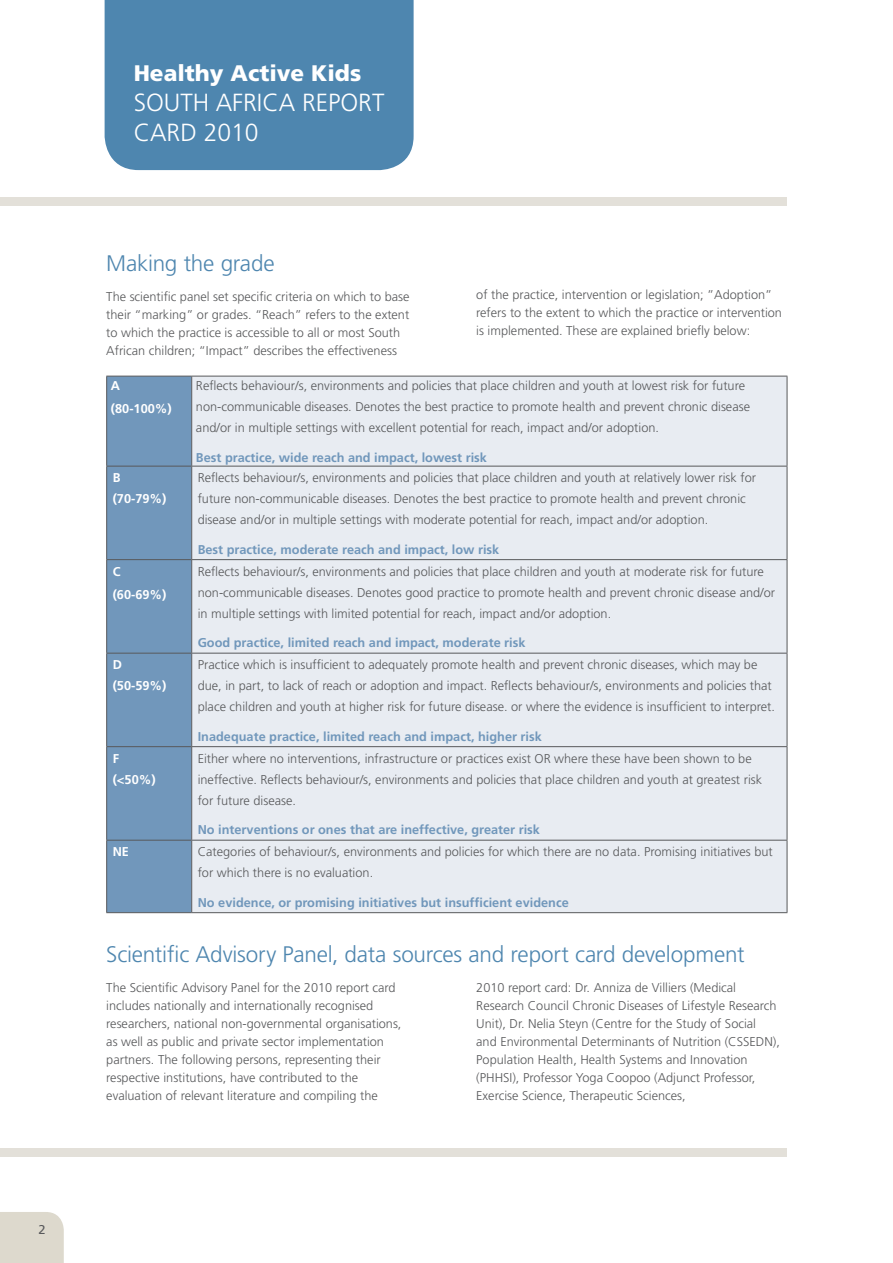
<style>
.page{position:relative;width:893px;height:1263px;background:#fff}
.page>*{position:absolute;margin:0;border:0;box-sizing:border-box;transform-origin:0 0}
.t1{font:300 24.75px/30px "Frutiger";color:#fff}
.t2{font:300 22.5px "Frutiger";letter-spacing:-.01em;color:#4e86af}
.t3{font:900 22.5px "Frutiger";color:#fff}
.t4{font:300 12.75px/18px "Frutiger";color:#58595b}
.t5{font:700 12.75px "Frutiger";color:#7197bb}
.t6{font:700 12.75px/21px "Frutiger";color:#fff}
.t7{font:12.75px "Frutiger";color:#58595b}
</style>
<div class="page">
<div style="left:0;top:198px;width:787px;height:8px;background:#e3e0d9"></div>
<div style="left:0;top:1148px;width:787px;height:9px;background:#e3e0d9"></div>
<div style="left:0;top:1212px;width:64px;height:51px;background:#ddd9cd"></div>
<div style="left:107px;top:377px;width:84px;height:535px;background:#7197bb"></div>
<div style="left:192px;top:377px;width:595px;height:535px;background:#e8ecf2"></div>
<hr style="left:106px;top:376px;width:86px;height:1px;background:#58595b">
<hr style="left:106px;top:376px;width:1px;height:90px;background:#58595b">
<hr style="left:192px;top:376px;width:595px;height:1px;background:#58595b">
<hr style="left:191px;top:376px;width:1px;height:90px;background:#58595b">
<hr style="left:787px;top:376px;width:1px;height:90px;background:#58595b">
<hr style="left:106px;top:466px;width:86px;height:1px;background:#58595b">
<hr style="left:106px;top:466px;width:1px;height:93px;background:#58595b">
<hr style="left:106px;top:559px;width:86px;height:1px;background:#58595b">
<hr style="left:106px;top:560px;width:1px;height:93px;background:#58595b">
<hr style="left:106px;top:653px;width:86px;height:1px;background:#58595b">
<hr style="left:106px;top:653px;width:1px;height:93px;background:#58595b">
<hr style="left:106px;top:746px;width:86px;height:1px;background:#58595b">
<hr style="left:106px;top:747px;width:1px;height:93px;background:#58595b">
<hr style="left:106px;top:840px;width:86px;height:1px;background:#58595b">
<hr style="left:106px;top:840px;width:1px;height:72px;background:#58595b">
<hr style="left:106px;top:912px;width:86px;height:1px;background:#58595b">
<hr style="left:192px;top:466px;width:595px;height:1px;background:#58595b">
<hr style="left:191px;top:466px;width:1px;height:93px;background:#58595b">
<hr style="left:787px;top:466px;width:1px;height:93px;background:#58595b">
<hr style="left:192px;top:559px;width:595px;height:1px;background:#58595b">
<hr style="left:191px;top:560px;width:1px;height:93px;background:#58595b">
<hr style="left:787px;top:560px;width:1px;height:93px;background:#58595b">
<hr style="left:192px;top:653px;width:595px;height:1px;background:#58595b">
<hr style="left:191px;top:653px;width:1px;height:93px;background:#58595b">
<hr style="left:787px;top:653px;width:1px;height:93px;background:#58595b">
<hr style="left:192px;top:746px;width:595px;height:1px;background:#58595b">
<hr style="left:191px;top:747px;width:1px;height:93px;background:#58595b">
<hr style="left:787px;top:747px;width:1px;height:93px;background:#58595b">
<hr style="left:192px;top:840px;width:595px;height:1px;background:#58595b">
<hr style="left:191px;top:840px;width:1px;height:72px;background:#58595b">
<hr style="left:787px;top:840px;width:1px;height:72px;background:#58595b">
<hr style="left:192px;top:912px;width:595px;height:1px;background:#58595b">
<div style="left:105px;top:0;width:309px;height:170px;background:#4e86af"></div>
<p class="t7" style="left:39px;top:1222px;width:9px">2</p>
<h2 class="t3" style="left:134px;top:60px;width:229px">Healthy Active Kids</h2>
<h1 class="t1" style="left:134px;top:88px;width:252px">SOUTH AFRICA REPORT<br>CARD 2010</h1>
<h2 class="t2" style="left:106px;top:250px;width:170px">Making the grade</h2>
<p class="t4" style="left:106px;top:288px;width:305px">The scientific panel set specific criteria on which to base their “marking” or grades. “Reach” refers to the extent to which the practice is accessible to all or most South African children; “Impact” describes the effectiveness</p>
<p class="t4" style="left:476px;top:286px;width:307px">of the practice, intervention or legislation; ”Adoption” refers to the extent to which the practice or intervention is implemented. These are explained briefly below:</p>
<p class="t6" style="left:111px;top:374px;width:62px;line-height:23.1px">A (80-100%)</p>
<p class="t4" style="left:196px;top:375px;width:556px;line-height:21px">Reflects behaviour/s, environments and policies that place children and youth at lowest risk for future non-communicable diseases. Denotes the best practice to promote health and prevent chronic disease and/or in multiple settings with excellent potential for reach, impact and/or adoption.</p>
<p class="t5" style="left:196px;top:450px;width:292px">Best practice, wide reach and impact, lowest risk</p>
<p class="t6" style="left:113px;top:467px;width:55px">B (70-79%)</p>
<p class="t4" style="left:198px;top:467px;width:560px;line-height:21px">Reflects behaviour/s, environments and policies that place children and youth at relatively lower risk for future non-communicable diseases. Denotes the best practice to promote health and prevent chronic disease and/or in multiple settings with moderate potential for reach, impact and/or adoption.</p>
<p class="t5" style="left:198px;top:542px;width:303px">Best practice, moderate reach and impact, low risk</p>
<p class="t6" style="left:113px;top:559px;width:55px;line-height:23.1px">C (60-69%)</p>
<p class="t4" style="left:198px;top:561px;width:579px;line-height:21px">Reflects behaviour/s, environments and policies that place children and youth at moderate risk for future non-communicable diseases. Denotes good practice to promote health and prevent chronic disease and/or in multiple settings with limited potential for reach, impact and/or adoption.</p>
<p class="t5" style="left:198px;top:635px;width:329px">Good practice, limited reach and impact, moderate risk</p>
<p class="t6" style="left:113px;top:654px;width:55px">D (50-59%)</p>
<p class="t4" style="left:198px;top:654px;width:579px;line-height:21px">Practice which is insufficient to adequately promote health and prevent chronic diseases, which may be due, in part, to lack of reach or adoption and impact. Reflects behaviour/s, environments and policies that place children and youth at higher risk for future disease. or where the evidence is insufficient to interpret.</p>
<p class="t5" style="left:198px;top:729px;width:346px">Inadequate practice, limited reach and impact, higher risk</p>
<p class="t6" style="left:113px;top:747px;width:45px">F (&lt;50%)</p>
<p class="t4" style="left:198px;top:748px;width:566px;line-height:21px">Either where no interventions, infrastructure or practices exist OR where these have been shown to be ineffective. Reflects behaviour/s, environments and policies that place children and youth at greatest risk for future disease.</p>
<p class="t5" style="left:198px;top:822px;width:344px">No interventions or ones that are ineffective, greater risk</p>
<p class="t6" style="left:113px;top:841px;width:18px">NE</p>
<p class="t4" style="left:198px;top:841px;width:577px;line-height:21px">Categories of behaviour/s, environments and policies for which there are no data. Promising initiatives but for which there is no evaluation.</p>
<p class="t5" style="left:198px;top:895px;width:373px">No evidence, or promising initiatives but insufficient evidence</p>
<h2 class="t2" style="left:106px;top:942px;width:640px">Scientific Advisory Panel, data sources and report card development</h2>
<p class="t4" style="left:106px;top:978px;width:297px">The Scientific Advisory Panel for the 2010 report card includes nationally and internationally recognised researchers, national non-governmental organisations, as well as public and private sector implementation partners. The following persons, representing their respective institutions, have contributed to the evaluation of relevant literature and compiling the</p>
<p class="t4" style="left:476px;top:978px;width:305px">2010 report card: Dr. Anniza de Villiers (Medical Research Council Chronic Diseases of Lifestyle Research Unit), Dr. Nelia Steyn (Centre for the Study of Social<br>and Environmental Determinants of Nutrition (CSSEDN), Population Health, Health Systems and Innovation (PHHSI), Professor Yoga Coopoo (Adjunct Professor, Exercise Science, Therapeutic Sciences,</p>
</div>
